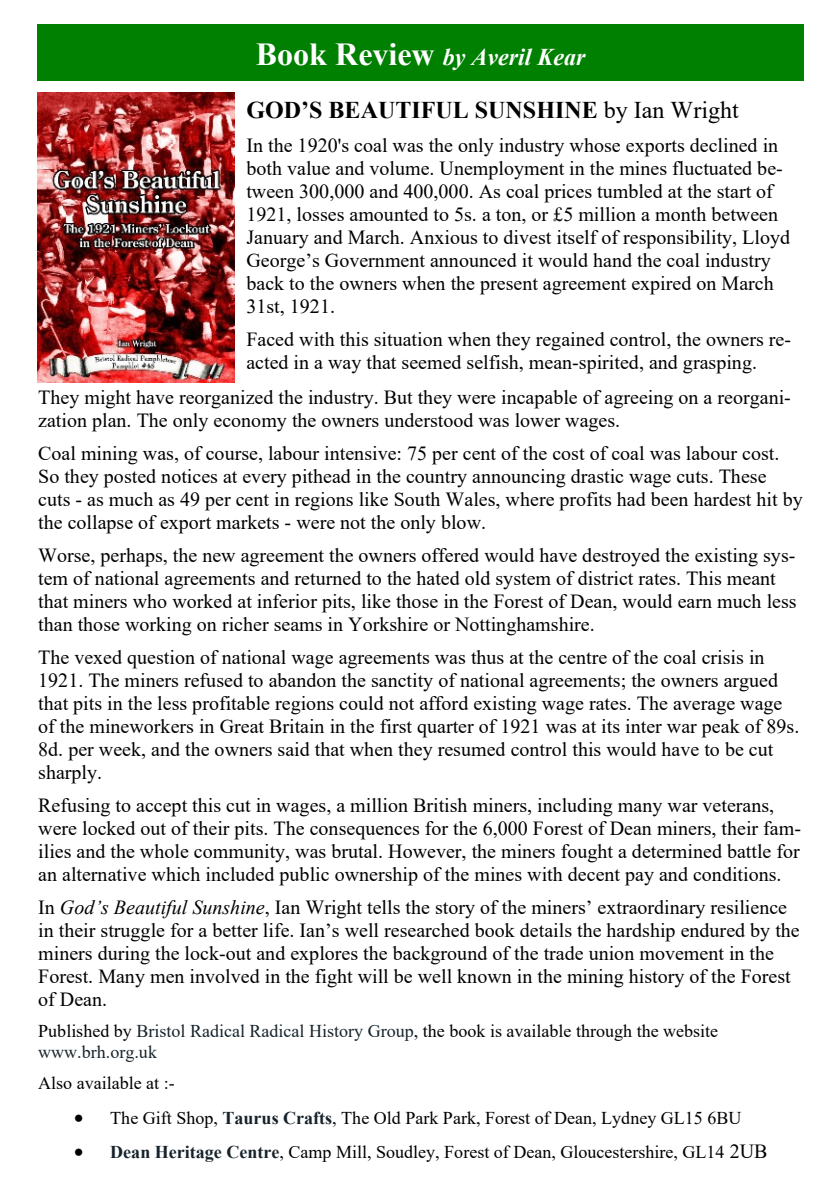
<style>
.page{position:relative;width:840px;height:1191px;background:#fff}
.page>*{position:absolute;margin:0;border:0;box-sizing:border-box;transform-origin:0 0}
.t1{font:700 24px/52.8px "Times New Roman";color:#000}
.t2{font:20px/23px "Times New Roman";color:#000}
.t3{font:18px/34.6px "Times New Roman";color:#000}
.s1{font-size:32px;color:#fff}
.s2{font-style:italic;color:#fff}
.s3{font-weight:400}
.s4{font-style:italic}
.s5{color:#17232b}
.s6{font-weight:700;color:#17232b}
.s7{font-size:20px}
</style>
<div class="page">
<div style="left:37px;top:24px;width:766px;height:57px;background:#008000"></div>
<img style="left:37px;top:93px;width:197px;height:289px">
<p class="t1" style="left:246px;top:33px;width:493px;text-indent:9px"><span class="s1">Book Review</span> <span class="s2">by Averil Kear<br></span>GOD’S BEAUTIFUL SUNSHINE <span class="s3">by Ian Wright</span></p>
<p class="t2" style="left:246px;top:135px;width:545px">In the 1920's coal was the only industry whose exports declined in both value and volume. Unemployment in the mines fluctuated be&shy;tween 300,000 and 400,000. As coal prices tumbled at the start of 1921, losses amounted to 5s. a ton, or £5 million a month between January and March. Anxious to divest itself of responsibility, Lloyd George’s Government announced it would hand the coal industry back to the owners when the present agreement expired on March 31st, 1921.</p>
<p class="t2" style="left:246px;top:329px;width:546px">Faced with this situation when they regained control, the owners re&shy;acted in a way that seemed selfish, mean-spirited, and grasping.</p>
<p class="t2" style="left:38px;top:388px;width:753px">They might have reorganized the industry. But they were incapable of agreeing on a reorgani&shy;zation plan. The only economy the owners understood was lower wages.</p>
<p class="t2" style="left:38px;top:444px;width:765px">Coal mining was, of course, labour intensive: 75 per cent of the cost of coal was labour cost.<br>So they posted notices at every pithead in the country announcing drastic wage cuts. These cuts - as much as 49 per cent in regions like South Wales, where profits had been hardest hit by the collapse of export markets - were not the only blow.</p>
<p class="t2" style="left:38px;top:546px;width:759px">Worse, perhaps, the new agreement the owners offered would have destroyed the existing sys&shy;tem of national agreements and returned to the hated old system of district rates. This meant that miners who worked at inferior pits, like those in the Forest of Dean, would earn much less than those working on richer seams in Yorkshire or Nottinghamshire.</p>
<p class="t2" style="left:38px;top:648px;width:762px">The vexed question of national wage agreements was thus at the centre of the coal crisis in 1921. The miners refused to abandon the sanctity of national agreements; the owners argued that pits in the less profitable regions could not afford existing wage rates. The average wage of the mineworkers in Great Britain in the first quarter of 1921 was at its inter war peak of 89s.<br>8d. per week, and the owners said that when they resumed control this would have to be cut sharply.</p>
<p class="t2" style="left:38px;top:796px;width:763px">Refusing to accept this cut in wages, a million British miners, including many war veterans, were locked out of their pits. The consequences for the 6,000 Forest of Dean miners, their fam&shy;ilies and the whole community, was brutal. However, the miners fought a determined battle for an alternative which included public ownership of the mines with decent pay and conditions.</p>
<p class="t2" style="left:38px;top:898px;width:762px">In <span class="s4">God’s Beautiful Sunshine</span>, Ian Wright tells the story of the miners’ extraordinary resilience in their struggle for a better life. Ian’s well researched book details the hardship endured by the miners during the lock-out and explores the background of the trade union movement in the Forest. Many men involved in the fight will be well known in the mining history of the Forest of Dean.</p>
<p class="t3" style="left:38px;top:1022px;width:681px;line-height:20.6px">Published by <span class="s5">Bristol Radical Radical History Group</span>, the book is available through the website <span class="s5">www.brh.org.uk</span></p>
<p class="t3" style="left:110px;top:1067px;width:658px;text-indent:-72px">Also available at :-<br>The Gift Shop, <span class="s6">Taurus Crafts</span>, The Old Park Park, Forest of Dean, Lydney GL15 6BU<br><span class="s6">Dean Heritage Centre</span>, Camp Mill, Soudley, Forest of Dean, Gloucestershire, GL14 <span class="s7">2UB</span></p>
</div>
